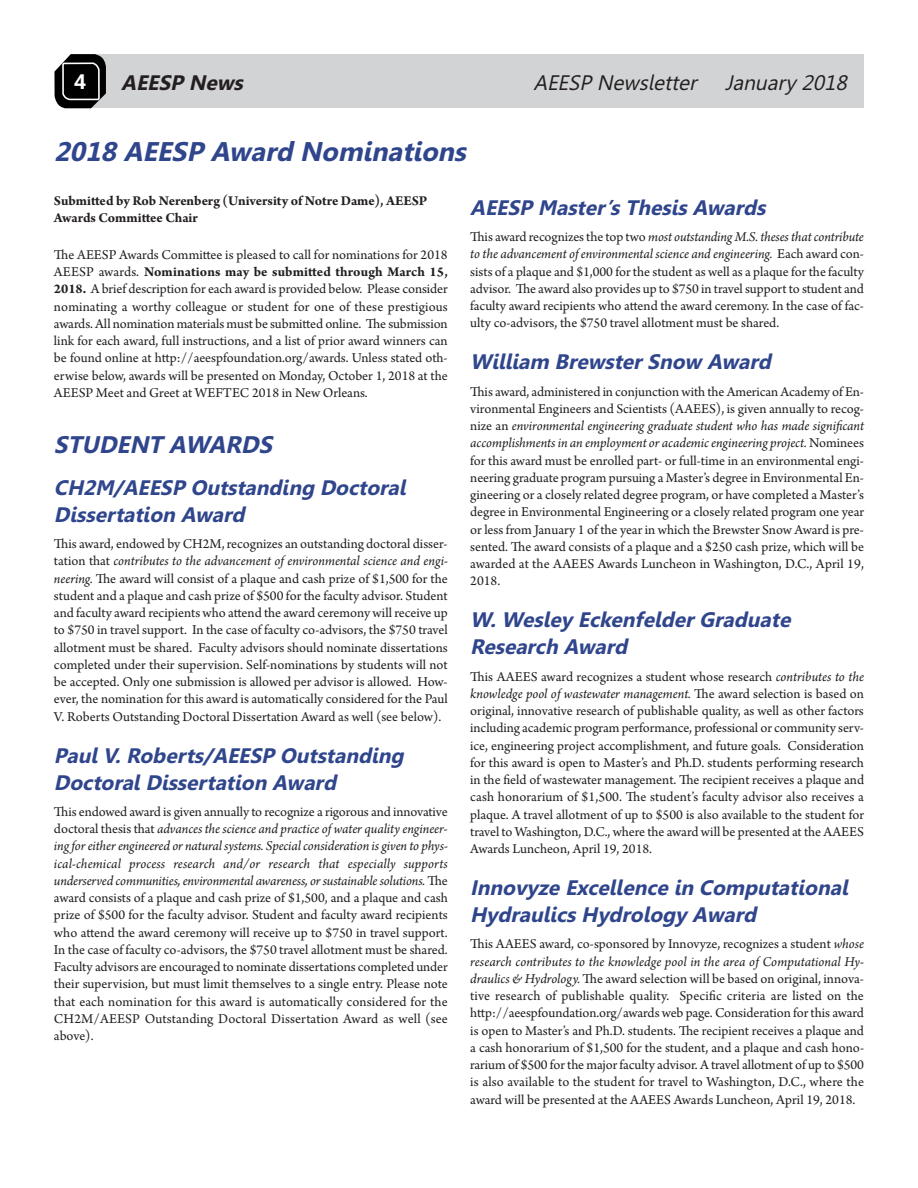
<style>
.page{position:relative;width:918px;height:1188px;background:#fff}
.page>*{position:absolute;margin:0;border:0;box-sizing:border-box;transform-origin:0 0}
.t1{font:italic 700 27px "Leelawadee";color:#2f458c}
.t2{font:italic 700 24px "Leelawadee";color:#2f458c}
.t3{font:italic 700 21px/27px "Leelawadee";color:#2f458c}
.t4{font:italic 21px "Leelawadee";color:#231f20}
.t5{font:italic 700 21px "Leelawadee";color:#231f20}
.t6{font:700 21px "Leelawadee";color:#fff}
.t7{font:14.25px/17.2px "Arno Pro";color:#231f20;text-align:justify}
.t8{font:700 14.25px/17.2px "Arno Pro";color:#231f20}
.s1{font-weight:700}
.s2{font-style:italic}
</style>
<div class="page">
<div style="left:72px;top:54px;width:792px;height:54px;background:#d1d3d4"></div>
<svg style="left:54px;top:54px;width:52px;height:55px"></svg>
<h3 class="t6" style="left:74px;top:73px;width:14px">4</h3>
<h3 class="t5" style="left:121px;top:75px;width:127px">AEESP News</h3>
<h3 class="t4" style="left:533px;top:75px;width:319px">AEESP Newsletter January 2018</h3>
<h1 class="t1" style="left:54px;top:141px;width:419px">2018 AEESP Award Nominations</h1>
<p class="t8" style="left:54px;top:193px;width:375px">Submitted by Rob Nerenberg (University of Notre Dame), AEESP<br>Awards Committee Chair</p>
<p class="t7" style="left:54px;top:247px;width:395px">The AEESP Awards Committee is pleased to call for nominations for 2018<br>AEESP awards. <span class="s1">Nominations may be submitted through March 15, 2018.</span> A brief description for each award is provided below. Please consider nominating a worthy colleague or student for one of these prestigious awards. All nomination materials must be submitted online. The submission link for each award, full instructions, and a list of prior award winners can be found online at http://aeespfoundation.org/awards. Unless stated oth&shy;erwise below, awards will be presented on Monday, October 1, 2018 at the AEESP Meet and Greet at WEFTEC 2018 in New Orleans.</p>
<h2 class="t2" style="left:54px;top:435px;width:225px">STUDENT AWARDS</h2>
<h3 class="t3" style="left:54px;top:476px;width:353px">CH2M/AEESP Outstanding Doctoral<br>Dissertation Award</h3>
<p class="t7" style="left:54px;top:537px;width:395px">This award, endowed by CH2M, recognizes an outstanding doctoral disser&shy;tation that <span class="s2">contributes to the advancement of environmental science and engi&shy;neering.</span> The award will consist of a plaque and cash prize of $1,500 for the student and a plaque and cash prize of $500 for the faculty advisor. Student and faculty award recipients who attend the award ceremony will receive up to $750 in travel support. In the case of faculty co-advisors, the $750 travel allotment must be shared. Faculty advisors should nominate dissertations completed under their supervision. Self-nominations by students will not be accepted. Only one submission is allowed per advisor is allowed. How&shy;ever, the nomination for this award is automatically considered for the Paul V. Roberts Outstanding Doctoral Dissertation Award as well (see below).</p>
<h3 class="t3" style="left:54px;top:744px;width:355px">Paul V. Roberts/AEESP Outstanding<br>Doctoral Dissertation Award</h3>
<p class="t7" style="left:54px;top:804px;width:395px">This endowed award is given annually to recognize a rigorous and innovative doctoral thesis that <span class="s2">advances the science and practice of water quality engineer&shy;ing for either engineered or natural systems. Special consideration is given to phys&shy;ical-chemical process research and/or research that especially supports underserved communities, environmental awareness, or sustainable solutions.</span> The award consists of a plaque and cash prize of $1,500, and a plaque and cash prize of $500 for the faculty advisor. Student and faculty award recipients who attend the award ceremony will receive up to $750 in travel support.<br>In the case of faculty co-advisors, the $750 travel allotment must be shared.<br>Faculty advisors are encouraged to nominate dissertations completed under their supervision, but must limit themselves to a single entry. Please note that each nomination for this award is automatically considered for the CH2M/AEESP Outstanding Doctoral Dissertation Award as well (see above).</p>
<h3 class="t3" style="left:470px;top:196px;width:301px">AEESP Master’s Thesis Awards</h3>
<p class="t7" style="left:470px;top:230px;width:395px">This award recognizes the top two <span class="s2">most outstanding M.S. theses that contribute to the advancement of environmental science and engineering.</span> Each award con&shy;sists of a plaque and $1,000 for the student as well as a plaque for the faculty advisor. The award also provides up to $750 in travel support to student and faculty award recipients who attend the award ceremony. In the case of fac&shy;ulty co-advisors, the $750 travel allotment must be shared.</p>
<h3 class="t3" style="left:470px;top:351px;width:307px">William Brewster Snow Award</h3>
<p class="t7" style="left:470px;top:384px;width:395px">This award, administered in conjunction with the American Academy of En&shy;vironmental Engineers and Scientists (AAEES), is given annually to recog&shy;nize an <span class="s2">environmental engineering graduate student who has made significant accomplishments in an employment or academic engineering project.</span> Nominees for this award must be enrolled part- or full-time in an environmental engi&shy;neering graduate program pursuing a Master’s degree in Environmental En&shy;gineering or a closely related degree program, or have completed a Master’s degree in Environmental Engineering or a closely related program one year or less from January 1 of the year in which the Brewster Snow Award is pre&shy;sented. The award consists of a plaque and a $250 cash prize, which will be awarded at the AAEES Awards Luncheon in Washington, D.C., April 19, 2018.</p>
<h3 class="t3" style="left:470px;top:609px;width:326px">W. Wesley Eckenfelder Graduate<br>Research Award</h3>
<p class="t7" style="left:470px;top:669px;width:395px">This AAEES award recognizes a student whose research <span class="s2">contributes to the knowledge pool of wastewater management.</span> The award selection is based on original, innovative research of publishable quality, as well as other factors including academic program performance, professional or community serv&shy;ice, engineering project accomplishment, and future goals. Consideration for this award is open to Master’s and Ph.D. students performing research in the field of wastewater management. The recipient receives a plaque and cash honorarium of $1,500. The student’s faculty advisor also receives a plaque. A travel allotment of up to $500 is also available to the student for travel to Washington, D.C., where the award will be presented at the AAEES Awards Luncheon, April 19, 2018.</p>
<h3 class="t3" style="left:470px;top:876px;width:379px">Innovyze Excellence in Computational<br>Hydraulics Hydrology Award</h3>
<p class="t7" style="left:470px;top:937px;width:395px">This AAEES award, co-sponsored by Innovyze, recognizes a student <span class="s2">whose research contributes to the knowledge pool in the area of Computational Hy&shy;draulics &amp; Hydrology.</span> The award selection will be based on original, innova&shy;tive research of publishable quality. Specific criteria are listed on the http://aeespfoundation.org/awards web page. Consideration for this award is open to Master’s and Ph.D. students. The recipient receives a plaque and a cash honorarium of $1,500 for the student, and a plaque and cash hono&shy;rarium of $500 for the major faculty advisor. A travel allotment of up to $500 is also available to the student for travel to Washington, D.C., where the award will be presented at the AAEES Awards Luncheon, April 19, 2018.</p>
</div>
